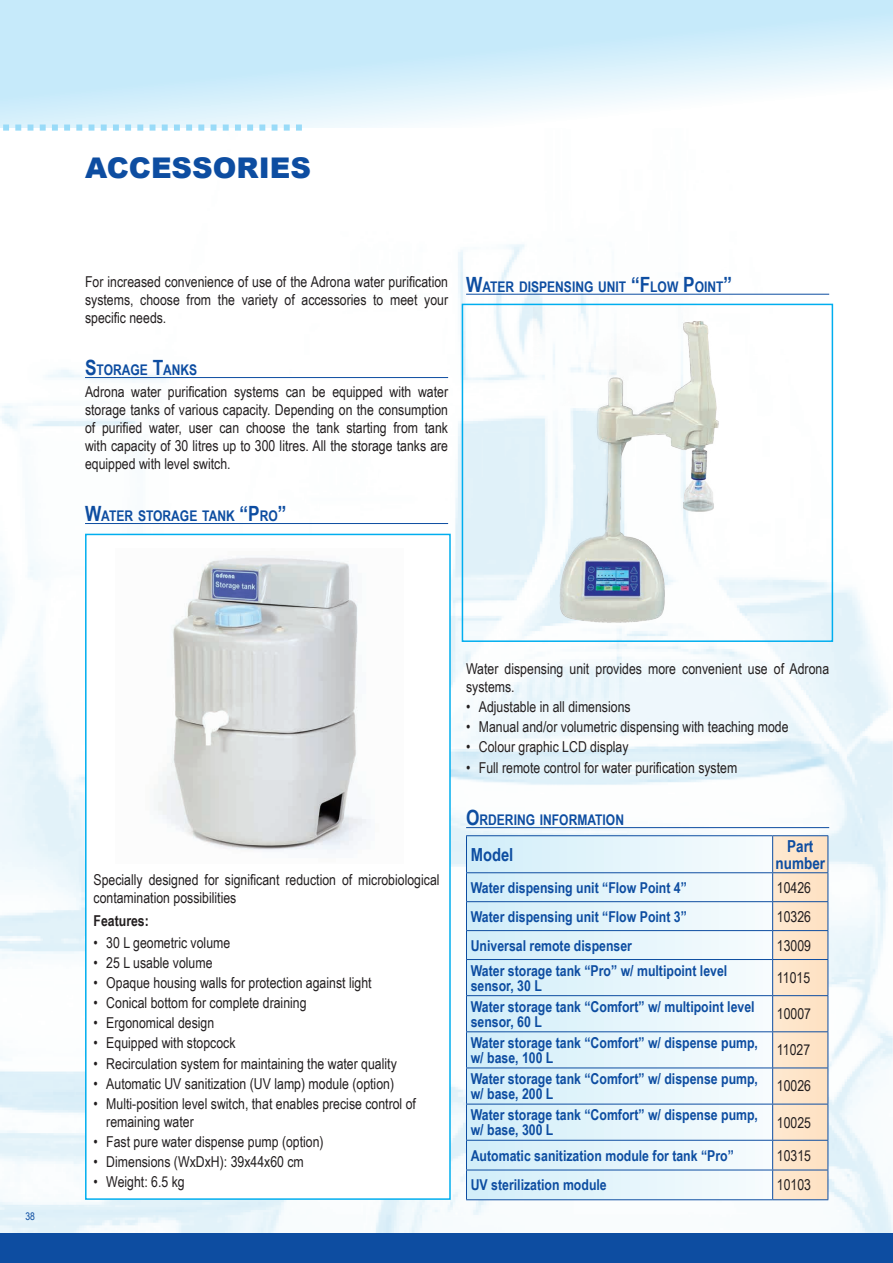
<style>
.page{position:relative;width:893px;height:1263px;background:#fff}
.page>*{position:absolute;margin:0;border:0;box-sizing:border-box;transform-origin:0 0}
.t1{font:900 28.5px "Arial";color:#0d4da1}
.t2{font:700 18px "Arial Narrow";color:#0d4da1}
.t3{font:700 16.5px/16.5px "Arial Narrow";color:#0d4da1;text-align:center}
.t4{font:15px/18px "Arial Narrow";color:#231f20}
.t5{font:700 15px/15px "Arial Narrow";color:#0d4da1}
.t6{font:700 15px "Arial Narrow";color:#231f20}
.t7{font:700 14.7px "Arial Narrow";color:#0d4da1}
.t8{font:10.5px "Arial Narrow";color:#0d4da1}
.s1{font-size:21px}
</style>
<div class="page">
<img style="left:0;top:244px;width:893px;height:989px">
<div style="left:462px;top:304px;width:371px;height:338px;border:2px solid #00aeef"></div>
<svg style="left:0;top:0;width:893px;height:128px"></svg>
<svg style="left:0;top:124px;width:302px;height:7px"></svg>
<div style="left:85px;top:534px;width:366px;height:666px;background:#fff;border:2px solid #00aeef"></div>
<hr style="left:85px;top:377px;width:363px;height:1px;background:#0d4da1">
<hr style="left:85px;top:523px;width:363px;height:1px;background:#0d4da1">
<hr style="left:466px;top:294px;width:363px;height:1px;background:#0d4da1">
<hr style="left:466px;top:827px;width:363px;height:1px;background:#0d4da1">
<svg style="left:467px;top:836px;width:305px;height:363px"></svg>
<hr style="left:466px;top:835px;width:307px;height:1px;background:#0d4da1">
<hr style="left:466px;top:836px;width:1px;height:36px;background:#0d4da1">
<hr style="left:773px;top:835px;width:55px;height:1px;background:#0d4da1">
<hr style="left:466px;top:872px;width:307px;height:1px;background:#0d4da1">
<hr style="left:466px;top:901px;width:307px;height:1px;background:#0d4da1">
<hr style="left:466px;top:930px;width:307px;height:1px;background:#0d4da1">
<svg style="left:466px;top:873px;width:1px;height:86px"></svg>
<hr style="left:466px;top:959px;width:307px;height:1px;background:#0d4da1">
<hr style="left:466px;top:960px;width:1px;height:35px;background:#0d4da1">
<hr style="left:466px;top:995px;width:307px;height:1px;background:#0d4da1">
<hr style="left:466px;top:996px;width:1px;height:35px;background:#0d4da1">
<hr style="left:466px;top:1031px;width:307px;height:1px;background:#0d4da1">
<hr style="left:466px;top:1032px;width:1px;height:35px;background:#0d4da1">
<hr style="left:466px;top:1067px;width:307px;height:1px;background:#0d4da1">
<hr style="left:466px;top:1068px;width:1px;height:36px;background:#0d4da1">
<hr style="left:466px;top:1104px;width:307px;height:1px;background:#0d4da1">
<hr style="left:466px;top:1104px;width:1px;height:36px;background:#0d4da1">
<hr style="left:466px;top:1140px;width:307px;height:1px;background:#0d4da1">
<hr style="left:466px;top:1169px;width:307px;height:1px;background:#0d4da1">
<svg style="left:466px;top:1140px;width:1px;height:59px"></svg>
<svg style="left:772px;top:836px;width:57px;height:364px;background:#eedbc7"></svg>
<hr style="left:466px;top:1199px;width:307px;height:1px;background:#0d4da1">
<hr style="left:773px;top:1199px;width:55px;height:1px;background:#0d4da1">
<img style="left:154px;top:557px;width:216px;height:296px">
<img style="left:534px;top:307px;width:198px;height:318px">
<div style="left:0;top:1233px;width:893px;height:30px;background:#0d4da1"></div>
<h1 class="t1" style="left:85px;top:147px;width:43px">ACCESSORIES</h1>
<p class="t4" style="left:85px;top:272px;width:365px;text-align:justify">For increased convenience of use of the Adrona water purification systems, choose from the variety of accessories to meet your specific needs.</p>
<p class="t7" style="left:85px;top:359px;width:114px"><span class="s1">S</span>TORAGE <span class="s1">T</span>AN KS</p>
<p class="t4" style="left:85px;top:382px;width:365px;text-align:justify">Adrona water purification systems can be equipped with water storage tanks of various capacity. Depending on the consumption of purified water, user can choose the tank starting from tank with capacity of 30 litres up to 300 litres. All the storage tanks are equipped with level switch.</p>
<p class="t7" style="left:85px;top:505px;width:203px"><span class="s1">W</span>ATER STORAGE TAN K <span class="s1">“P</span>RO<span class="s1">”</span></p>
<p class="t7" style="left:466px;top:275px;width:267px"><span class="s1">W</span>ATER DISPENSING UNIT <span class="s1">“F</span>LOW <span class="s1">P</span>OINT<span class="s1">”</span></p>
<p class="t8" style="left:26px;top:1208px;width:11px">38</p>
<p class="t4" style="left:94px;top:870px;width:348px">Specially designed for significant reduction of microbiological contamination possibilities</p>
<p class="t6" style="left:94px;top:909px;width:57px">Features:</p>
<p class="t4" style="left:94px;top:933px;width:138px">• 30 L geometric volume</p>
<p class="t4" style="left:94px;top:953px;width:120px">• 25 L usable volume</p>
<p class="t4" style="left:94px;top:973px;width:280px">• Opaque housing walls for protection against light</p>
<p class="t4" style="left:94px;top:993px;width:215px">• Conical bottom for complete draining</p>
<p class="t4" style="left:94px;top:1013px;width:122px">• Ergonomical design</p>
<p class="t4" style="left:94px;top:1034px;width:143px">• Equipped with stopcock</p>
<p class="t4" style="left:94px;top:1054px;width:305px">• Recirculation system for maintaining the water quality</p>
<p class="t4" style="left:94px;top:1074px;width:302px">• Automatic UV sanitization (UV lamp) module (option)</p>
<p class="t4" style="left:106px;top:1094px;width:311px;text-indent:-13px">• Multi-position level switch, that enables precise control of remaining water</p>
<p class="t4" style="left:94px;top:1132px;width:232px">• Fast pure water dispense pump (option)</p>
<p class="t4" style="left:94px;top:1152px;width:212px">• Dimensions (WxDxH): 39x44x60 cm</p>
<p class="t4" style="left:94px;top:1172px;width:93px">• Weight: 6.5 kg</p>
<p class="t4" style="left:466px;top:659px;width:365px">Water dispensing unit provides more convenient use of Adrona systems.</p>
<p class="t4" style="left:466px;top:697px;width:166px">• Adjustable in all dimensions</p>
<p class="t4" style="left:466px;top:717px;width:324px">• Manual and/or volumetric dispensing with teaching mode</p>
<p class="t4" style="left:466px;top:737px;width:164px">• Colour graphic LCD display</p>
<p class="t4" style="left:466px;top:758px;width:273px">• Full remote control for water purification system</p>
<p class="t7" style="left:466px;top:809px;width:150px"><span class="s1">O</span>RDERING INFORMATION</p>
<p class="t2" style="left:471px;top:841px;width:44px">Model</p>
<p class="t3" style="left:775px;top:837px;width:51px">Part number</p>
<p class="t5" style="left:471px;top:879px;width:218px">Water dispensing unit “Flow Point 4”</p>
<p class="t4" style="left:777px;top:878px;width:36px">10426</p>
<p class="t5" style="left:471px;top:908px;width:218px">Water dispensing unit “Flow Point 3”</p>
<p class="t4" style="left:777px;top:907px;width:36px">10326</p>
<p class="t5" style="left:471px;top:937px;width:163px">Universal remote dispenser</p>
<p class="t4" style="left:777px;top:936px;width:36px">13009</p>
<p class="t5" style="left:471px;top:962px;width:258px">Water storage tank “Pro” w/ multipoint level sensor, 30 L</p>
<p class="t4" style="left:777px;top:968px;width:35px">11015</p>
<p class="t5" style="left:471px;top:998px;width:285px">Water storage tank “Comfort” w/ multipoint level sensor, 60 L</p>
<p class="t4" style="left:777px;top:1004px;width:36px">10007</p>
<p class="t5" style="left:471px;top:1034px;width:289px">Water storage tank “Comfort” w/ dispense pump, w/ base, 100 L</p>
<p class="t4" style="left:777px;top:1040px;width:35px">11027</p>
<p class="t5" style="left:471px;top:1070px;width:289px">Water storage tank “Comfort” w/ dispense pump, w/ base, 200 L</p>
<p class="t4" style="left:777px;top:1077px;width:36px">10026</p>
<p class="t5" style="left:471px;top:1106px;width:289px">Water storage tank “Comfort” w/ dispense pump, w/ base, 300 L</p>
<p class="t4" style="left:777px;top:1113px;width:36px">10025</p>
<p class="t5" style="left:471px;top:1147px;width:265px">Automatic sanitization module for tank “Pro”</p>
<p class="t4" style="left:777px;top:1146px;width:36px">10315</p>
<p class="t5" style="left:471px;top:1177px;width:138px">UV sterilization module</p>
<p class="t4" style="left:777px;top:1175px;width:36px">10103</p>
</div>
